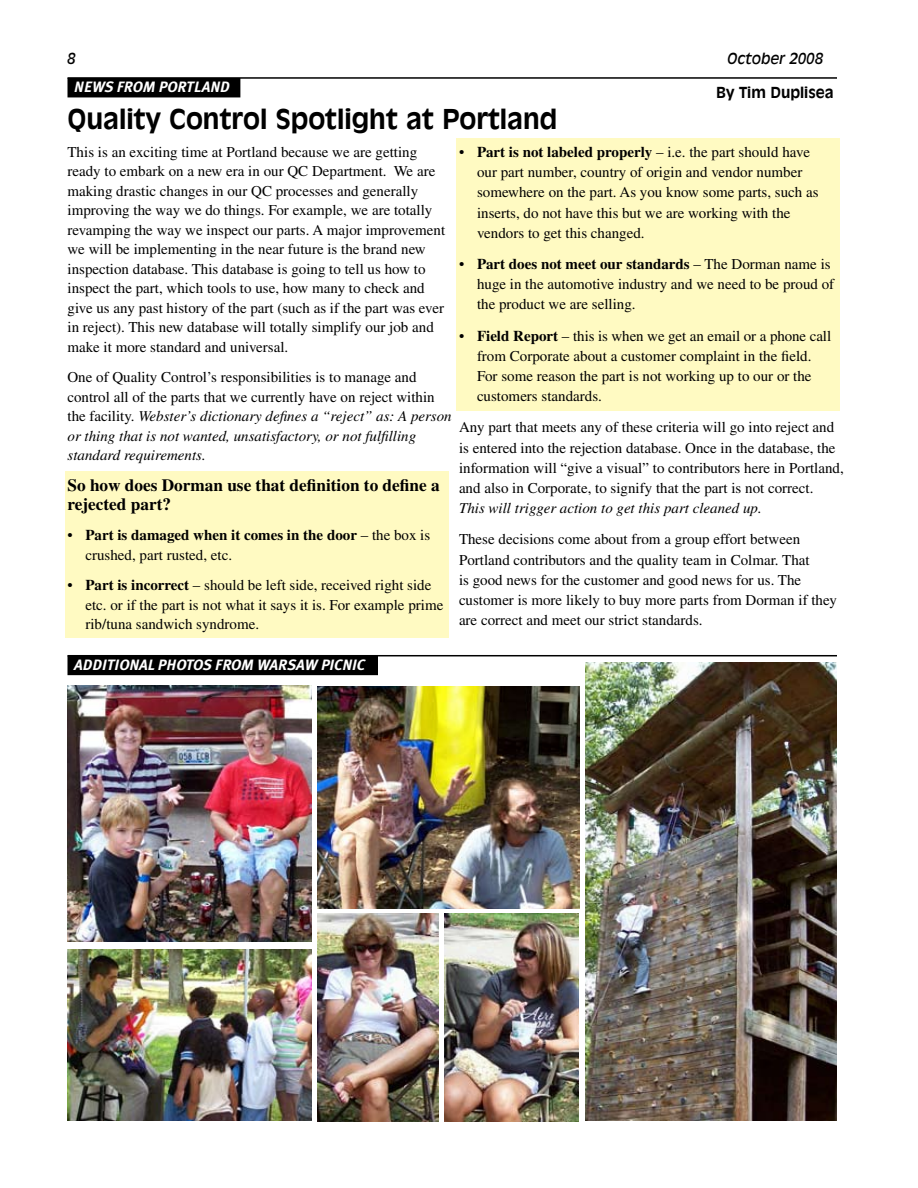
<style>
.page{position:relative;width:918px;height:1188px;background:#fff}
.page>*{position:absolute;margin:0;border:0;box-sizing:border-box;transform-origin:0 0}
.t1{font:700 27px "Incised 901 BT";color:#000}
.t2{font:700 17.25px/19.5px "Times";color:#000}
.t3{font:15px/20.2px "Times";color:#000}
.t4{font:italic 15px/19.5px "Times";color:#000}
.t5{font:italic 700 15px "Meta Plus";color:#fff}
.t6{font:700 15px "Incised 901 BT";color:#000}
.t7{font:italic 15px "Incised 901 BT";color:#000}
.s1{font-weight:700}
.s2{font-style:normal}
</style>
<div class="page">
<hr style="left:68px;top:77px;width:769px;height:2px;background:#000">
<div style="left:456px;top:139px;width:384px;height:272px;background:#fffac2"></div>
<div style="left:65px;top:471px;width:384px;height:167px;background:#fffac2"></div>
<div style="left:68px;top:656px;width:310px;height:19px;background:#000"></div>
<hr style="left:68px;top:655px;width:769px;height:1px;background:#000">
<img style="left:68px;top:686px;width:244px;height:256px">
<img style="left:585px;top:663px;width:252px;height:457px">
<img style="left:317px;top:687px;width:262px;height:221px">
<img style="left:68px;top:949px;width:244px;height:171px">
<img style="left:444px;top:914px;width:135px;height:207px">
<img style="left:317px;top:914px;width:122px;height:207px">
<div style="left:68px;top:78px;width:172px;height:19px;background:#000"></div>
<p class="t7" style="left:68px;top:50px;width:10px">8</p>
<p class="t7" style="left:727px;top:50px;width:98px">October 2008</p>
<p class="t5" style="left:74px;top:78px;width:157px">NEWS FROM POR TLAND</p>
<p class="t6" style="left:716px;top:83px;width:119px">By Tim Duplisea</p>
<h1 class="t1" style="left:68px;top:103px;width:491px">Quality Control Spotlight at Portland</h1>
<p class="t3" style="left:477px;top:142px;width:343px;text-indent:-18px">• <span class="s1">Part is not labeled properly</span> – i.e. the part should have our part number, country of origin and vendor number somewhere on the part. As you know some parts, such as inserts, do not have this but we are working with the vendors to get this changed.</p>
<p class="t3" style="left:477px;top:254px;width:359px;text-indent:-18px">• <span class="s1">Part does not meet our standards</span> – The Dorman name is huge in the automotive industry and we need to be proud of the product we are selling.</p>
<p class="t3" style="left:477px;top:325px;width:356px;text-indent:-18px">• <span class="s1">Field Report</span> – this is when we get an email or a phone call from Corporate about a customer complaint in the field.<br>For some reason the part is not working up to our or the customers standards.</p>
<p class="t3" style="left:459px;top:417px;width:386px">Any part that meets any of these criteria will go into reject and is entered into the rejection database. Once in the database, the information will “give a visual” to contributors here in Portland, and also in Corporate, to signify that the part is not correct.</p>
<p class="t4" style="left:459px;top:499px;width:304px">This will trigger action to get this part cleaned up.</p>
<p class="t3" style="left:459px;top:529px;width:380px">These decisions come about from a group effort between Portland contributors and the quality team in Colmar. That<br>is good news for the customer and good news for us. The customer is more likely to buy more parts from Dorman if they are correct and meet our strict standards.</p>
<p class="t3" style="left:68px;top:142px;width:379px;line-height:19.5px">This is an exciting time at Portland because we are getting ready to embark on a new era in our QC Department. We are making drastic changes in our QC processes and generally improving the way we do things. For example, we are totally revamping the way we inspect our parts. A major improvement we will be implementing in the near future is the brand new inspection database. This database is going to tell us how to inspect the part, which tools to use, how many to check and give us any past history of the part (such as if the part was ever in reject). This new database will totally simplify our job and make it more standard and universal.</p>
<p class="t4" style="left:68px;top:367px;width:386px"><span class="s2">One of Quality Control’s responsibilities is to manage and control all of the parts that we currently have on reject within the facility.</span> Webster’s dictionary defines a “reject” as: A person or thing that is not wanted, unsatisfactory, or not fulfilling standard requirements.</p>
<p class="t2" style="left:68px;top:475px;width:374px">So how does Dorman use that definition to define a rejected part?</p>
<p class="t3" style="left:86px;top:525px;width:346px;line-height:19.5px;text-indent:-18px">• <span class="s1">Part is damaged when it comes in the door</span> – the box is crushed, part rusted, etc.</p>
<p class="t3" style="left:86px;top:575px;width:359px;line-height:19.5px;text-indent:-18px">• <span class="s1">Part is incorrect</span> – should be left side, received right side etc. or if the part is not what it says it is. For example prime rib/tuna sandwich syndrome.</p>
<p class="t5" style="left:74px;top:656px;width:160px">ADDITIONAL PHOTOS FROM</p>
<p class="t5" style="left:257px;top:656px;width:110px">WARSAW PICNIC</p>
</div>
